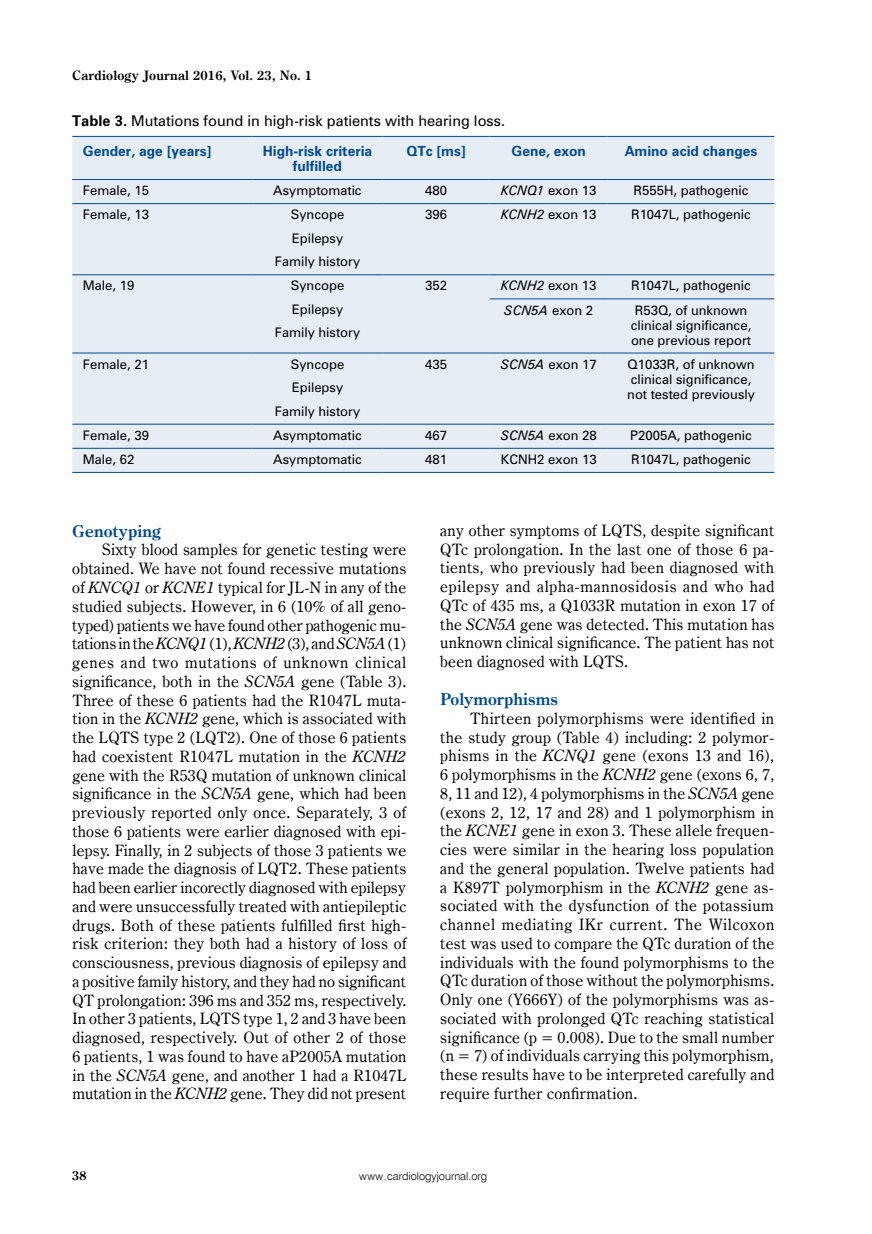
<style>
.page{position:relative;width:872px;height:1234px;background:#fff}
.page>*{position:absolute;margin:0;border:0;box-sizing:border-box;transform-origin:0 0}
.t1{font:700 16.5px "Century Oldst EU";color:#004990}
.t2{font:15.75px/18.8px "Century Oldst EU";letter-spacing:.015em;color:#000;text-align:justify}
.t3{font:13.5px "Zurich PL";color:#000}
.t4{font:700 13.05px "Century Oldst EU";letter-spacing:.015em;color:#000}
.t5{font:700 12.75px/15px "Zurich PL";color:#004990;text-align:center}
.t6{font:700 12.75px "Century Oldst EU";color:#000}
.t7{font:12px/23.5px "Zurich PL";color:#000;text-align:center}
.t8{font:italic 12px "Zurich PL";color:#000}
.t9{font:10.95px "Swis 721 Lt EU";color:#000}
.s1{font-weight:700}
.s2{font-style:italic}
.s3{font-style:normal}
</style>
<div class="page">
<div style="left:72px;top:137px;width:702px;height:335px;background:#e6edf4"></div>
<hr style="left:72px;top:472px;width:181px;height:1px;background:#004990">
<hr style="left:253px;top:472px;width:129px;height:1px;background:#004990">
<hr style="left:382px;top:472px;width:107px;height:1px;background:#004990">
<hr style="left:489px;top:472px;width:119px;height:1px;background:#004990">
<hr style="left:608px;top:472px;width:166px;height:1px;background:#004990">
<hr style="left:72px;top:136px;width:181px;height:1px;background:#004990">
<hr style="left:253px;top:136px;width:129px;height:1px;background:#004990">
<hr style="left:382px;top:136px;width:107px;height:1px;background:#004990">
<hr style="left:489px;top:136px;width:119px;height:1px;background:#004990">
<hr style="left:608px;top:136px;width:166px;height:1px;background:#004990">
<hr style="left:72px;top:179px;width:181px;height:1px;background:#004990">
<hr style="left:253px;top:179px;width:129px;height:1px;background:#004990">
<hr style="left:382px;top:179px;width:107px;height:1px;background:#004990">
<hr style="left:489px;top:179px;width:119px;height:1px;background:#004990">
<hr style="left:608px;top:179px;width:166px;height:1px;background:#004990">
<hr style="left:72px;top:203px;width:181px;height:1px;background:#004990">
<hr style="left:253px;top:203px;width:129px;height:1px;background:#004990">
<hr style="left:382px;top:203px;width:107px;height:1px;background:#004990">
<hr style="left:489px;top:203px;width:119px;height:1px;background:#004990">
<hr style="left:608px;top:203px;width:166px;height:1px;background:#004990">
<hr style="left:72px;top:274px;width:181px;height:1px;background:#004990">
<hr style="left:253px;top:274px;width:129px;height:1px;background:#004990">
<hr style="left:382px;top:274px;width:107px;height:1px;background:#004990">
<hr style="left:489px;top:274px;width:119px;height:1px;background:#004990">
<hr style="left:608px;top:274px;width:166px;height:1px;background:#004990">
<hr style="left:72px;top:352px;width:181px;height:1px;background:#004990">
<hr style="left:253px;top:352px;width:129px;height:1px;background:#004990">
<hr style="left:382px;top:352px;width:107px;height:1px;background:#004990">
<hr style="left:489px;top:352px;width:119px;height:1px;background:#004990">
<hr style="left:608px;top:352px;width:166px;height:1px;background:#004990">
<hr style="left:489px;top:298px;width:119px;height:1px;background:#004990">
<hr style="left:608px;top:298px;width:166px;height:1px;background:#004990">
<hr style="left:72px;top:423px;width:181px;height:1px;background:#004990">
<hr style="left:253px;top:423px;width:129px;height:1px;background:#004990">
<hr style="left:382px;top:423px;width:107px;height:1px;background:#004990">
<hr style="left:489px;top:423px;width:119px;height:1px;background:#004990">
<hr style="left:608px;top:423px;width:166px;height:1px;background:#004990">
<hr style="left:72px;top:448px;width:181px;height:1px;background:#004990">
<hr style="left:253px;top:448px;width:129px;height:1px;background:#004990">
<hr style="left:382px;top:448px;width:107px;height:1px;background:#004990">
<hr style="left:489px;top:448px;width:119px;height:1px;background:#004990">
<hr style="left:608px;top:448px;width:166px;height:1px;background:#004990">
<p class="t4" style="left:72px;top:67px;width:241px">Cardiology Journal 2016, Vol. 23, No. 1</p>
<p class="t3" style="left:72px;top:111px;width:434px"><span class="s1">Table 3.</span> Mutations found in high-risk patients with hearing loss.</p>
<p class="t5" style="left:83px;top:143px;width:130px">Gender, age [years]</p>
<p class="t5" style="left:263px;top:143px;width:111px">High-risk criteria fulfilled</p>
<p class="t5" style="left:406px;top:143px;width:61px">QTc [ms]</p>
<p class="t5" style="left:511px;top:143px;width:76px">Gene, exon</p>
<p class="t5" style="left:625px;top:143px;width:134px">Amino acid changes</p>
<p class="t7" style="left:83px;top:178px;width:67px">Female, 15</p>
<p class="t7" style="left:273px;top:178px;width:90px">Asymptomatic</p>
<p class="t7" style="left:425px;top:178px;width:23px">480</p>
<p class="t7" style="left:501px;top:178px;width:97px"><span class="s2">KCNQ1</span> exon 13</p>
<p class="t7" style="left:633px;top:178px;width:116px">R555H, pathogenic</p>
<p class="t7" style="left:83px;top:203px;width:67px">Female, 13</p>
<p class="t7" style="left:275px;top:203px;width:87px">Syncope<br>Epilepsy<br>Family history</p>
<p class="t7" style="left:425px;top:203px;width:23px">396</p>
<p class="t7" style="left:501px;top:203px;width:97px"><span class="s2">KCNH2</span> exon 13</p>
<p class="t7" style="left:631px;top:203px;width:121px">R1047L, pathogenic</p>
<p class="t7" style="left:83px;top:274px;width:53px">Male, 19</p>
<p class="t7" style="left:275px;top:274px;width:87px">Syncope<br>Epilepsy<br>Family history</p>
<p class="t7" style="left:425px;top:274px;width:23px">352</p>
<p class="t7" style="left:501px;top:274px;width:97px"><span class="s2">KCNH2</span> exon 13</p>
<p class="t7" style="left:631px;top:274px;width:121px">R1047L, pathogenic</p>
<p class="t8" style="left:504px;top:302px;width:90px">SCN5A <span class="s3">exon 2</span></p>
<p class="t7" style="left:631px;top:302px;width:122px;line-height:15px">R53Q, of unknown clinical significance, one previous report</p>
<p class="t7" style="left:83px;top:352px;width:67px">Female, 21</p>
<p class="t7" style="left:275px;top:352px;width:87px">Syncope<br>Epilepsy<br>Family history</p>
<p class="t7" style="left:425px;top:352px;width:23px">435</p>
<p class="t7" style="left:500px;top:352px;width:98px"><span class="s2">SCN5A</span> exon 17</p>
<p class="t7" style="left:627px;top:356px;width:129px;line-height:15px;text-align:left">Q1033R, of unknown clinical significance, not tested previously</p>
<p class="t7" style="left:83px;top:423px;width:67px">Female, 39</p>
<p class="t7" style="left:273px;top:423px;width:90px">Asymptomatic</p>
<p class="t7" style="left:425px;top:423px;width:23px">467</p>
<p class="t7" style="left:500px;top:423px;width:98px"><span class="s2">SCN5A</span> exon 28</p>
<p class="t7" style="left:630px;top:423px;width:123px">P2005A, pathogenic</p>
<p class="t7" style="left:83px;top:447px;width:53px">Male, 62</p>
<p class="t7" style="left:273px;top:447px;width:90px">Asymptomatic</p>
<p class="t7" style="left:425px;top:447px;width:23px">481</p>
<p class="t7" style="left:501px;top:447px;width:97px">KCNH2 exon 13</p>
<p class="t7" style="left:631px;top:447px;width:121px">R1047L, pathogenic</p>
<p class="t1" style="left:72px;top:520px;width:90px">Genotyping</p>
<p class="t2" style="left:72px;top:540px;width:336px;text-indent:30px">Sixty blood samples for genetic testing were obtained. We have not found recessive mutations of <span class="s2">KNCQ1</span> or <span class="s2">KCNE1</span> typical for JL-N in any of the studied subjects. However, in 6 (10% of all geno&shy;typed) patients we have found other pathogenic mu&shy;tations in the <span class="s2">KCNQ1</span> (1), <span class="s2">KCNH2</span> (3), and <span class="s2">SCN5A</span> (1) genes and two mutations of unknown clinical significance, both in the <span class="s2">SCN5A</span> gene (Table 3).<br>Three of these 6 patients had the R1047L muta&shy;tion in the <span class="s2">KCNH2</span> gene, which is associated with the LQTS type 2 (LQT2). One of those 6 patients had coexistent R1047L mutation in the <span class="s2">KCNH2 </span>gene with the R53Q mutation of unknown clinical significance in the <span class="s2">SCN5A</span> gene, which had been previously reported only once. Separately, 3 of those 6 patients were earlier diagnosed with epi&shy;lepsy. Finally, in 2 subjects of those 3 patients we have made the diagnosis of LQT2. These patients had been earlier incorectly diagnosed with epilepsy and were unsuccessfully treated with antiepileptic drugs. Both of these patients fulfilled first high&shy;risk criterion: they both had a history of loss of consciousness, previous diagnosis of epilepsy and a positive family history, and they had no significant QT prolongation: 396 ms and 352 ms, respectively.<br>In other 3 patients, LQTS type 1, 2 and 3 have been diagnosed, respectively. Out of other 2 of those 6 patients, 1 was found to have aP2005A mutation in the <span class="s2">SCN5A</span> gene, and another 1 had a R1047L mutation in the <span class="s2">KCNH2</span> gene. They did not present</p>
<p class="t2" style="left:440px;top:521px;width:335px">any other symptoms of LQTS, despite significant QTc prolongation. In the last one of those 6 pa&shy;tients, who previously had been diagnosed with epilepsy and alpha-mannosidosis and who had QTc of 435 ms, a Q1033R mutation in exon 17 of the <span class="s2">SCN5A</span> gene was detected. This mutation has unknown clinical significance. The patient has not been diagnosed with LQTS.</p>
<p class="t1" style="left:440px;top:688px;width:119px">Polymorphisms</p>
<p class="t2" style="left:440px;top:709px;width:335px;text-indent:30px">Thirteen polymorphisms were identified in the study group (Table 4) including: 2 polymor&shy;phisms in the <span class="s2">KCNQ1</span> gene (exons 13 and 16), 6 polymorphisms in the <span class="s2">KCNH2</span> gene (exons 6, 7, 8, 11 and 12), 4 polymorphisms in the <span class="s2">SCN5A</span> gene (exons 2, 12, 17 and 28) and 1 polymorphism in the <span class="s2">KCNE1</span> gene in exon 3. These allele frequen&shy;cies were similar in the hearing loss population and the general population. Twelve patients had a K897T polymorphism in the <span class="s2">KCNH2</span> gene as&shy;sociated with the dysfunction of the potassium channel mediating IKr current. The Wilcoxon test was used to compare the QTc duration of the individuals with the found polymorphisms to the QTc duration of those without the polymorphisms.<br>Only one (Y666Y) of the polymorphisms was as&shy;sociated with prolonged QTc reaching statistical significance (p = 0.008). Due to the small number (n = 7) of individuals carrying this polymorphism, these results have to be interpreted carefully and require further confirmation.</p>
<p class="t6" style="left:72px;top:1167px;width:16px">38</p>
<p class="t9" style="left:359px;top:1169px;width:129px">www.cardiologyjournal.org</p>
</div>
